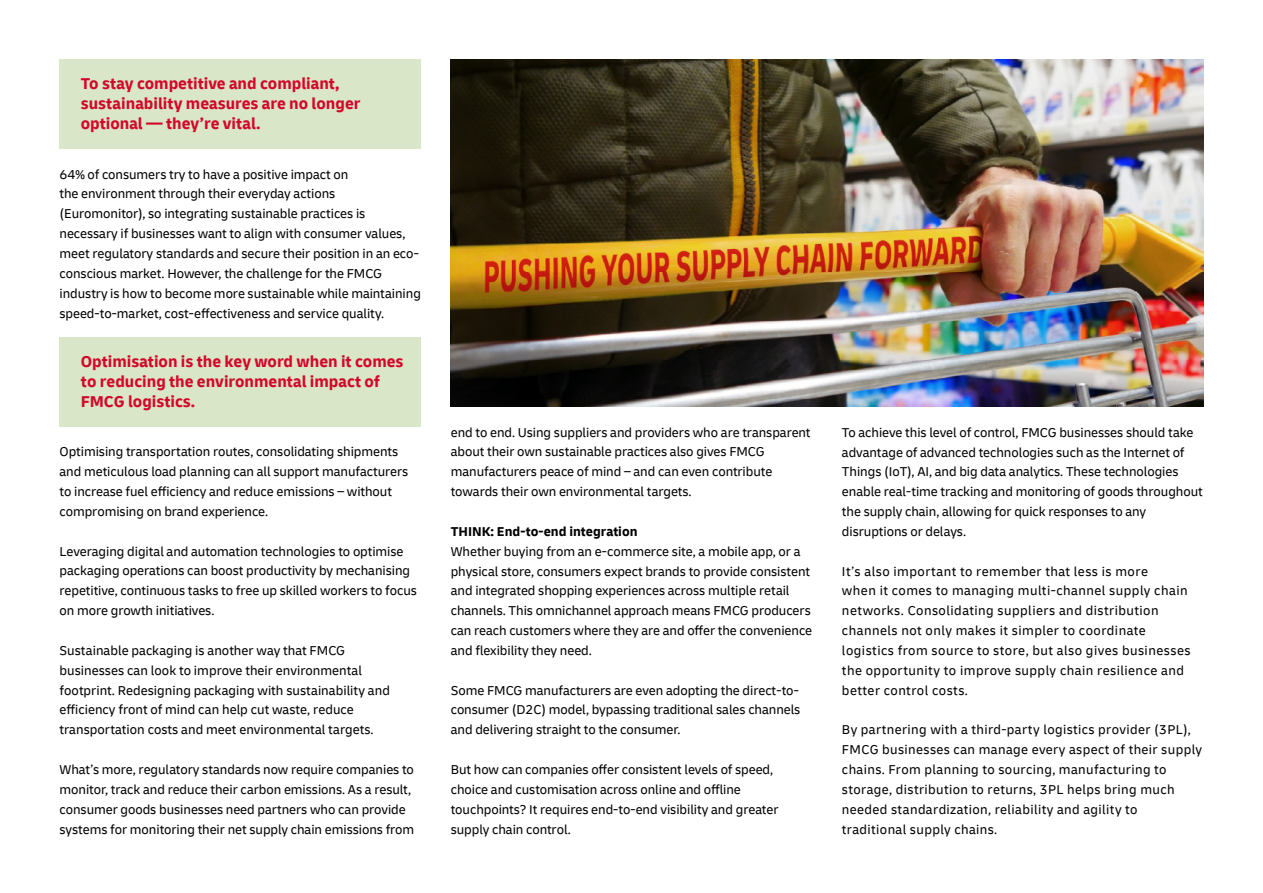
<style>
.page{position:relative;width:1263px;height:893px;background:#fff}
.page>*{position:absolute;margin:0;border:0;box-sizing:border-box;transform-origin:0 0}
.t1{font:700 16.5px/19.8px "Delivery";color:#d3072a}
.t2{font:13.5px/19.8px "Delivery";letter-spacing:-.005em;color:#000}
.t3{font:13.5px/19.8px "Delivery";letter-spacing:.035em;color:#000}
.t4{font:13.5px/19.8px "Delivery";letter-spacing:.03em;color:#000}
.t5{font:700 13.5px "Delivery";color:#000}
</style>
<div class="page">
<div style="left:60px;top:60px;width:361px;height:89px;background:#d9e6c7"></div>
<div style="left:60px;top:337px;width:361px;height:90px;background:#d9e6c7"></div>
<img style="left:451px;top:60px;width:752px;height:347px">
<p class="t1" style="left:81px;top:74px;width:281px">To stay competitive and compliant, sustainability measures are no longer optional — they’re vital.</p>
<p class="t2" style="left:60px;top:164px;width:363px">64% of consumers try to have a positive impact on<br>the environment through their everyday actions (Euromonitor), so integrating sustainable practices is necessary if businesses want to align with consumer values, meet regulatory standards and secure their position in an eco&shy;conscious market. However, the challenge for the FMCG industry is how to become more sustainable while maintaining speed-to-market, cost-effectiveness and service quality.</p>
<p class="t1" style="left:81px;top:351px;width:324px">Optimisation is the key word when it comes to reducing the environmental impact of<br>FMCG logistics.</p>
<p class="t2" style="left:60px;top:442px;width:350px">Optimising transportation routes, consolidating shipments and meticulous load planning can all support manufacturers to increase fuel efficiency and reduce emissions – without compromising on brand experience.</p>
<p class="t2" style="left:60px;top:541px;width:359px">Leveraging digital and automation technologies to optimise packaging operations can boost productivity by mechanising repetitive, continuous tasks to free up skilled workers to focus on more growth initiatives.</p>
<p class="t2" style="left:60px;top:640px;width:332px">Sustainable packaging is another way that FMCG businesses can look to improve their environmental footprint. Redesigning packaging with sustainability and efficiency front of mind can help cut waste, reduce transportation costs and meet environmental targets.</p>
<p class="t2" style="left:60px;top:759px;width:356px">What’s more, regulatory standards now require companies to monitor, track and reduce their carbon emissions. As a result, consumer goods businesses need partners who can provide systems for monitoring their net supply chain emissions from</p>
<p class="t2" style="left:451px;top:422px;width:361px">end to end. Using suppliers and providers who are transparent about their own sustainable practices also gives FMCG manufacturers peace of mind – and can even contribute towards their own environmental targets.</p>
<p class="t5" style="left:451px;top:523px;width:188px">THINK: End-to-end integration</p>
<p class="t2" style="left:451px;top:541px;width:363px">Whether buying from an e-commerce site, a mobile app, or a physical store, consumers expect brands to provide consistent and integrated shopping experiences across multiple retail channels. This omnichannel approach means FMCG producers can reach customers where they are and offer the convenience and flexibility they need.</p>
<p class="t2" style="left:451px;top:680px;width:351px">Some FMCG manufacturers are even adopting the direct-to&shy;consumer (D2C) model, bypassing traditional sales channels and delivering straight to the consumer.</p>
<p class="t2" style="left:451px;top:759px;width:329px">But how can companies offer consistent levels of speed, choice and customisation across online and offline touchpoints? It requires end-to-end visibility and greater supply chain control.</p>
<p class="t2" style="left:842px;top:422px;width:362px">To achieve this level of control, FMCG businesses should take advantage of advanced technologies such as the Internet of Things (IoT), AI, and big data analytics. These technologies enable real-time tracking and monitoring of goods throughout the supply chain, allowing for quick responses to any disruptions or delays.</p>
<p class="t3" style="left:842px;top:561px;width:350px">It’s also important to remember that less is more<br>when it comes to managing multi-channel supply chain networks. Consolidating suppliers and distribution channels not only makes it simpler to coordinate logistics from source to store, but also gives businesses the opportunity to improve supply chain resilience and better control costs.</p>
<p class="t4" style="left:842px;top:720px;width:362px">By partnering with a third-party logistics provider (3PL), FMCG businesses can manage every aspect of their supply chains. From planning to sourcing, manufacturing to storage, distribution to returns, 3PL helps bring much needed standardization, reliability and agility to traditional supply chains.</p>
</div>
